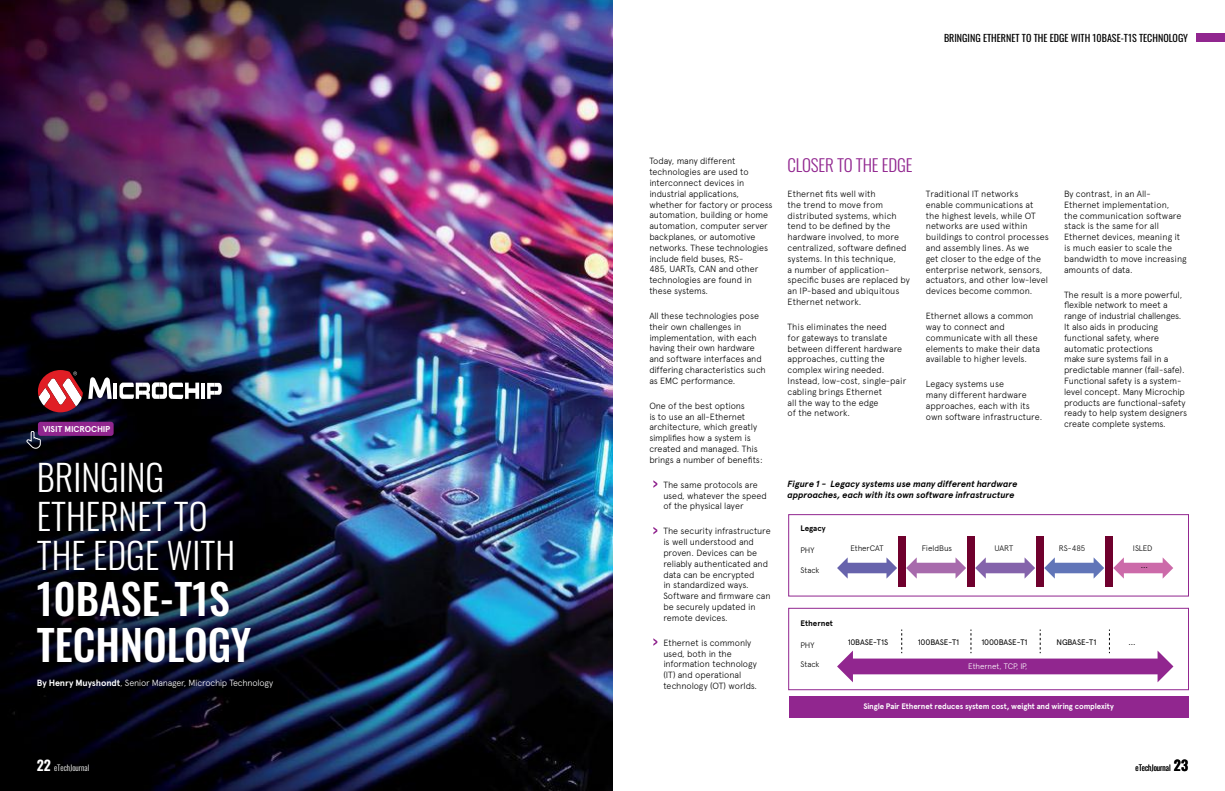
<style>
.page{position:relative;width:1225px;height:791px;background:#fff}
.page>*{position:absolute;margin:0;border:0;box-sizing:border-box;transform-origin:0 0}
.t1{font:500 42px/46px "Oswald";color:#fff}
.t2{font:300 36px/39px "Oswald";color:#fff}
.t3{font:300 17px "Oswald";letter-spacing:-.01em;color:#91268f}
.t4{font:10px "Oswald";color:#000}
.t5{font:300 9px/10.8px "Apercu Avnet";color:#000}
.t6{font:italic 700 9px/10.8px "Apercu Avnet";letter-spacing:-.005em;color:#000}
.t7{font:300 9px "Apercu Avnet";letter-spacing:-.025em;color:#fff}
.t8{font:700 8.5px "Apercu Avnet";letter-spacing:-.01em;color:#fff}
.t9{font:700 8px "Apercu Avnet";letter-spacing:-.015em;color:#fff}
.t10{font:300 8px "Apercu Avnet";letter-spacing:-.01em;color:#000}
.t11{font:8px "Apercu Avnet";letter-spacing:-.015em;color:#000}
.t12{font:300 8px "Apercu Avnet";letter-spacing:-.01em;color:#fff}
.t13{font:300 8px "Oswald";color:#fff}
.t14{font:300 8px "Oswald";color:#000}
.t15{font:700 8px "Apercu Avnet";color:#000}
.s1{font-weight:700}
.s2{font-weight:600;font-size:14px}
</style>
<div class="page">
<img style="left:0;top:0;width:612px;height:791px">
<hr style="left:114px;top:383px;width:3px;height:16px;background:#fff">
<svg style="left:207px;top:383px;width:15px;height:16px"></svg>
<svg style="left:119px;top:382px;width:80px;height:17px"></svg>
<hr style="left:201px;top:383px;width:4px;height:16px;background:#fff">
<svg style="left:38px;top:370px;width:74px;height:42px"></svg>
<div style="left:38px;top:422px;width:76px;height:14px;background:#91268f;border-radius:3px"></div>
<svg style="left:26px;top:431px;width:15px;height:18px"></svg>
<div style="left:1196px;top:34px;width:29px;height:8px;background:#91268f"></div>
<svg style="left:653px;top:480px;width:4px;height:8px"></svg>
<svg style="left:653px;top:527px;width:4px;height:7px"></svg>
<svg style="left:653px;top:638px;width:4px;height:8px"></svg>
<div style="left:788px;top:514px;width:400px;height:82px;border:1px solid #91268f"></div>
<div style="left:788px;top:608px;width:400px;height:82px;border:1px solid #91268f"></div>
<div style="left:788px;top:696px;width:400px;height:21px;background:#91268f"></div>
<svg style="left:837px;top:536px;width:336px;height:51px"></svg>
<svg style="left:837px;top:629px;width:336px;height:53px"></svg>
<p class="t8" style="left:43px;top:422px;width:69px">VISIT MICROCHIP</p>
<h2 class="t2" style="left:37px;top:453px;width:200px">BRINGING<br>ETHERNET TO<br>THE EDGE WITH</h2>
<h1 class="t1" style="left:37px;top:578px;width:216px">10BASE-T1S<br>TECHNOLOGY</h1>
<p class="t7" style="left:37px;top:676px;width:238px"><span class="s1">By Henry Muyshondt</span>, Senior Manager, Microchip Technology</p>
<p class="t4" style="left:944px;top:29px;width:245px">BRINGING ETHERNET TO THE EDGE WITH 10BASE-T1S TECHNOLOGY</p>
<p class="t5" style="left:649px;top:155px;width:125px">Today, many different technologies are used to interconnect devices in industrial applications, whether for factory or process automation, building or home automation, computer server backplanes, or automotive networks. These technologies include field buses, RS-<br>485, UARTs, CAN and other technologies are found in these systems.</p>
<p class="t5" style="left:649px;top:310px;width:118px">All these technologies pose their own challenges in implementation, with each having their own hardware and software interfaces and differing characteristics such as EMC performance.</p>
<p class="t5" style="left:649px;top:399px;width:115px">One of the best options<br>is to use an all-Ethernet architecture, which greatly simplifies how a system is created and managed. This brings a number of benefits:</p>
<p class="t5" style="left:663px;top:478px;width:105px">The same protocols are used, whatever the speed of the physical layer</p>
<p class="t5" style="left:663px;top:525px;width:109px">The security infrastructure is well understood and proven. Devices can be reliably authenticated and data can be encrypted<br>in standardized ways.<br>Software and firmware can be securely updated in remote devices.</p>
<p class="t5" style="left:663px;top:636px;width:95px">Ethernet is commonly used, both in the information technology (IT) and operational technology (OT) worlds.</p>
<h3 class="t3" style="left:787px;top:150px;width:126px">CLOSER TO THE EDGE</h3>
<p class="t5" style="left:787px;top:188px;width:124px">Ethernet fits well with<br>the trend to move from distributed systems, which tend to be defined by the hardware involved, to more centralized, software defined systems. In this technique,<br>a number of application&shy;specific buses are replaced by an IP-based and ubiquitous<br>Ethernet network.</p>
<p class="t5" style="left:787px;top:321px;width:120px">This eliminates the need<br>for gateways to translate between different hardware approaches, cutting the complex wiring needed.<br>Instead, low-cost, single-pair cabling brings Ethernet<br>all the way to the edge<br>of the network.</p>
<p class="t5" style="left:926px;top:188px;width:124px">Traditional IT networks<br>enable communications at the highest levels, while OT networks are used within buildings to control processes and assembly lines. As we<br>get closer to the edge of the enterprise network, sensors, actuators, and other low-level devices become common.</p>
<p class="t5" style="left:926px;top:310px;width:116px">Ethernet allows a common way to connect and communicate with all these elements to make their data available to higher levels.</p>
<p class="t5" style="left:926px;top:378px;width:118px">Legacy systems use<br>many different hardware approaches, each with its own software infrastructure.</p>
<p class="t5" style="left:1064px;top:188px;width:124px">By contrast, in an All-<br>Ethernet implementation,<br>the communication software stack is the same for all<br>Ethernet devices, meaning it is much easier to scale the bandwidth to move increasing amounts of data.</p>
<p class="t5" style="left:1064px;top:288px;width:125px">The result is a more powerful, flexible network to meet a range of industrial challenges.<br>It also aids in producing functional safety, where automatic protections<br>make sure systems fail in a predictable manner (fail-safe).<br>Functional safety is a system&shy;level concept. Many Microchip products are functional-safety ready to help system designers create complete systems.</p>
<p class="t6" style="left:787px;top:478px;width:231px">Figure 1 - Legacy systems use many different hardware approaches, each with its own software infrastructure</p>
<p class="t15" style="left:800px;top:522px;width:27px">Legacy</p>
<p class="t10" style="left:800px;top:544px;width:15px">PHY</p>
<p class="t10" style="left:800px;top:564px;width:21px">Stack</p>
<p class="t10" style="left:850px;top:542px;width:35px">EtherCAT</p>
<p class="t10" style="left:921px;top:542px;width:32px">FieldBus</p>
<p class="t10" style="left:994px;top:542px;width:20px">UART</p>
<p class="t10" style="left:1059px;top:542px;width:28px">RS-485</p>
<p class="t10" style="left:1133px;top:542px;width:21px">ISLED</p>
<p class="t11" style="left:1140px;top:559px;width:9px">...</p>
<p class="t15" style="left:800px;top:617px;width:34px">Ethernet</p>
<p class="t10" style="left:800px;top:639px;width:15px">PHY</p>
<p class="t10" style="left:800px;top:658px;width:21px">Stack</p>
<p class="t11" style="left:847px;top:636px;width:42px">10BASE-T1S</p>
<p class="t11" style="left:918px;top:636px;width:43px">100BASE-T1</p>
<p class="t11" style="left:981px;top:636px;width:48px">1000BASE-T1</p>
<p class="t11" style="left:1056px;top:636px;width:41px">NGBASE-T1</p>
<p class="t11" style="left:1128px;top:636px;width:9px">...</p>
<p class="t12" style="left:968px;top:660px;width:61px">Ethernet, TCP, IP,</p>
<p class="t9" style="left:863px;top:700px;width:252px">Single Pair Ethernet reduces system cost, weight and wiring complexity</p>
<p class="t13" style="left:37px;top:760px;width:54px"><span class="s2">22</span> eTechJournal</p>
<p class="t14" style="left:1135px;top:760px;width:54px">eTechJournal <span class="s2">23</span></p>
</div>
